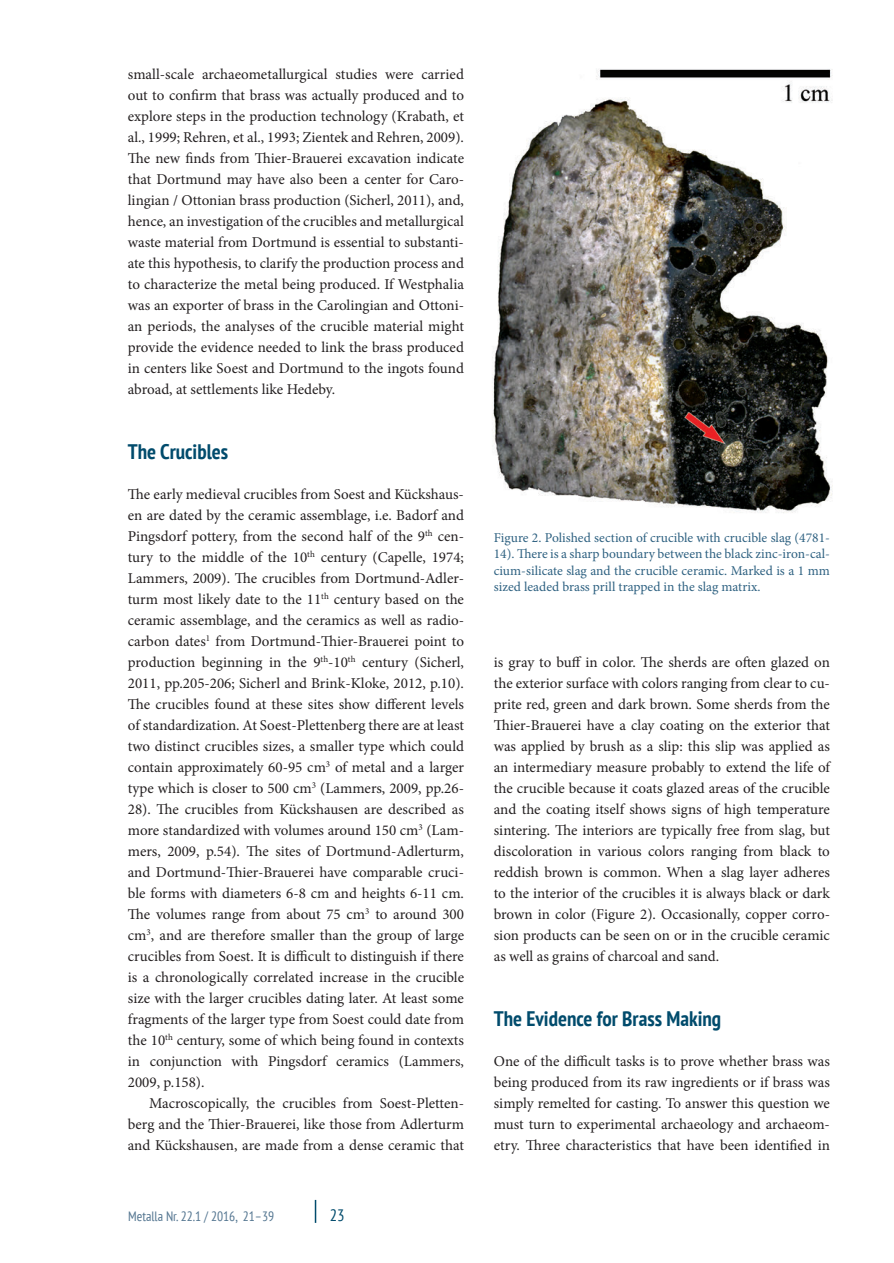
<style>
.page{position:relative;width:894px;height:1263px;background:#fff}
.page>*{position:absolute;margin:0;border:0;box-sizing:border-box;transform-origin:0 0}
.t1{font:700 condensed 21px "PT Sans";color:#014b6c}
.t2{font:condensed 16.5px "PT Sans";color:#014b6c}
.t3{font:15px/21px "Minion Pro";color:#231f20;text-align:justify}
.t4{font:13.5px/16.5px "Minion Pro";color:#2e6181;text-align:justify}
.t5{font:condensed 13.5px "PT Sans";color:#537590}
</style>
<div class="page">
<svg style="left:315px;top:1200px;width:1px;height:23px"></svg>
<img style="left:492px;top:69px;width:341px;height:444px">
<p class="t3" style="left:128px;top:64px;width:337px">small-scale archaeometallurgical studies were carried out to confirm that brass was actually produced and to explore steps in the production technology (Krabath, et al., 1999; Rehren, et al., 1993; Zientek and Rehren, 2009).<br>The new finds from Thier-Brauerei excavation indicate that Dortmund may have also been a center for Caro&shy;lingian / Ottonian brass production (Sicherl, 2011), and, hence, an investigation of the crucibles and metallurgical waste material from Dortmund is essential to substanti&shy;ate this hypothesis, to clarify the production process and to characterize the metal being produced. If Westphalia was an exporter of brass in the Carolingian and Ottoni&shy;an periods, the analyses of the crucible material might provide the evidence needed to link the brass produced in centers like Soest and Dortmund to the ingots found abroad, at settlements like Hedeby.</p>
<h1 class="t1" style="left:128px;top:437px;width:102px">The Crucibles</h1>
<p class="t3" style="left:128px;top:484px;width:337px">The early medieval crucibles from Soest and Kückshaus&shy;en are dated by the ceramic assemblage, i.e. Badorf and Pingsdorf pottery, from the second half of the 9<sup>th</sup> cen&shy;tury to the middle of the 10<sup>th</sup> century (Capelle, 1974; Lammers, 2009). The crucibles from Dortmund-Adler&shy;turm most likely date to the 11<sup>th</sup> century based on the ceramic assemblage, and the ceramics as well as radio&shy;carbon dates<sup>1</sup> from Dortmund-Thier-Brauerei point to production beginning in the 9<sup>th</sup>-10<sup>th</sup> century (Sicherl, 2011, pp.205-206; Sicherl and Brink-Kloke, 2012, p.10).<br>The crucibles found at these sites show different levels of standardization. At Soest-Plettenberg there are at least two distinct crucibles sizes, a smaller type which could contain approximately 60-95 cm<sup>3</sup> of metal and a larger type which is closer to 500 cm<sup>3</sup> (Lammers, 2009, pp.26- 28). The crucibles from Kückshausen are described as more standardized with volumes around 150 cm<sup>3</sup> (Lam&shy;mers, 2009, p.54). The sites of Dortmund-Adlerturm, and Dortmund-Thier-Brauerei have comparable cruci&shy;ble forms with diameters 6-8 cm and heights 6-11 cm.<br>The volumes range from about 75 cm<sup>3</sup> to around 300 cm<sup>3</sup>, and are therefore smaller than the group of large crucibles from Soest. It is difficult to distinguish if there is a chronologically correlated increase in the crucible size with the larger crucibles dating later. At least some fragments of the larger type from Soest could date from the 10<sup>th</sup> century, some of which being found in contexts in conjunction with Pingsdorf ceramics (Lammers, 2009, p.158).</p>
<p class="t3" style="left:128px;top:1093px;width:337px;text-indent:21px">Macroscopically, the crucibles from Soest-Pletten&shy;berg and the Thier-Brauerei, like those from Adlerturm and Kückshausen, are made from a dense ceramic that</p>
<p class="t5" style="left:128px;top:1207px;width:147px">Metalla Nr. 22.1 / 2016, 21–39</p>
<p class="t2" style="left:329px;top:1204px;width:16px">23</p>
<p class="t4" style="left:493px;top:529px;width:337px">Figure 2. Polished section of crucible with crucible slag (4781- 14). There is a sharp boundary between the black zinc-iron-cal&shy;cium-silicate slag and the crucible ceramic. Marked is a 1 mm sized leaded brass prill trapped in the slag matrix.</p>
<p class="t3" style="left:493px;top:652px;width:337px">is gray to buff in color. The sherds are often glazed on the exterior surface with colors ranging from clear to cu&shy;prite red, green and dark brown. Some sherds from the Thier-Brauerei have a clay coating on the exterior that was applied by brush as a slip: this slip was applied as an intermediary measure probably to extend the life of the crucible because it coats glazed areas of the crucible and the coating itself shows signs of high temperature sintering. The interiors are typically free from slag, but discoloration in various colors ranging from black to reddish brown is common. When a slag layer adheres to the interior of the crucibles it is always black or dark brown in color (Figure 2). Occasionally, copper corro&shy;sion products can be seen on or in the crucible ceramic as well as grains of charcoal and sand.</p>
<h1 class="t1" style="left:493px;top:1004px;width:229px">The Evidence for Brass Making</h1>
<p class="t3" style="left:493px;top:1051px;width:337px">One of the difficult tasks is to prove whether brass was being produced from its raw ingredients or if brass was simply remelted for casting. To answer this question we must turn to experimental archaeology and archaeom&shy;etry. Three characteristics that have been identified in</p>
</div>
